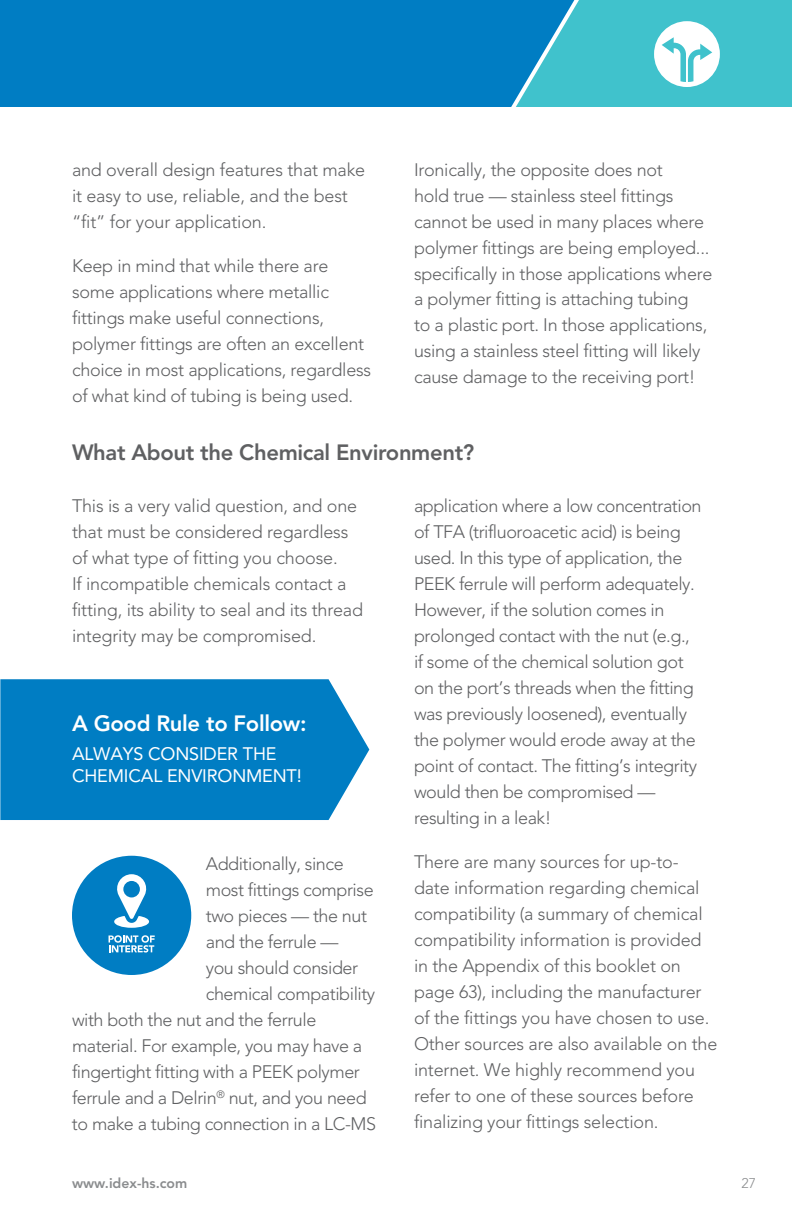
<style>
.page{position:relative;width:792px;height:1224px;background:#fff}
.page>*{position:absolute;margin:0;border:0;box-sizing:border-box;transform-origin:0 0}
.t1{font:800 22px "Avenir LT Std";letter-spacing:-.015em;color:#5f6062}
.t2{font:800 22px "Avenir LT Std";letter-spacing:-.015em;color:#fff}
.t3{font:300 18px/26px "Avenir LT Std";letter-spacing:-.015em;color:#5f6062}
.t4{font:18px/22px "Avenir LT Std";letter-spacing:-.01em;color:#fff}
.t5{font:800 14px "Avenir LT Std";color:#8a8c8e}
.t6{font:300 14px "Avenir LT Std";color:#8a8c8e}
</style>
<div class="page">
<div style="left:0;top:0;width:792px;height:108px;background:#007dc3"></div>
<svg style="left:511px;top:0;width:281px;height:107px;background:#4dc0d0"></svg>
<div style="left:0;top:107px;width:792px;height:123px;background:#fff"></div>
<div style="left:0;top:679px;width:369px;height:141px;background:#007dc3"></div>
<div style="left:72px;top:856px;width:119px;height:119px;background:#007dc3;border-radius:50%"></div>
<svg style="left:109px;top:935px;width:46px;height:18px"></svg>
<svg style="left:114px;top:874px;width:35px;height:54px"></svg>
<p class="t3" style="left:72px;top:156px;width:295px">and overall design features that make it easy to use, reliable, and the best “fit” for your application.</p>
<p class="t3" style="left:72px;top:252px;width:301px">Keep in mind that while there are some applications where metallic fittings make useful connections, polymer fittings are often an excellent choice in most applications, regardless of what kind of tubing is being used.</p>
<p class="t3" style="left:414px;top:156px;width:300px">Ironically, the opposite does not<br>hold true — stainless steel fittings cannot be used in many places where polymer fittings are being employed... specifically in those applications where a polymer fitting is attaching tubing<br>to a plastic port. In those applications, using a stainless steel fitting will likely cause damage to the receiving port!</p>
<p class="t1" style="left:72px;top:439px;width:404px">What About the Chemical Environment?</p>
<p class="t3" style="left:72px;top:493px;width:293px">This is a very valid question, and one that must be considered regardless of what type of fitting you choose.<br>If incompatible chemicals contact a fitting, its ability to seal and its thread integrity may be compromised.</p>
<p class="t3" style="left:414px;top:493px;width:289px">application where a low concentration of TFA (trifluoroacetic acid) is being used. In this type of application, the PEEK ferrule will perform adequately.<br>However, if the solution comes in prolonged contact with the nut (e.g., if some of the chemical solution got on the port’s threads when the fitting was previously loosened), eventually the polymer would erode away at the point of contact. The fitting’s integrity would then be compromised — resulting in a leak!</p>
<p class="t3" style="left:414px;top:849px;width:305px">There are many sources for up-to&shy;date information regarding chemical compatibility (a summary of chemical compatibility information is provided in the Appendix of this booklet on page 63), including the manufacturer of the fittings you have chosen to use.<br>Other sources are also available on the internet. We highly recommend you refer to one of these sources before finalizing your fittings selection.</p>
<p class="t2" style="left:72px;top:710px;width:236px">A Good Rule to Follow:</p>
<p class="t4" style="left:72px;top:743px;width:231px">ALWAYS CONSIDER THE<br>CHEMICAL ENVIRONMENT!</p>
<p class="t3" style="left:206px;top:851px;width:139px">Additionally, since</p>
<p class="t3" style="left:206px;top:877px;width:169px">most fittings comprise</p>
<p class="t3" style="left:206px;top:903px;width:163px">two pieces — the nut</p>
<p class="t3" style="left:206px;top:929px;width:134px">and the ferrule —</p>
<p class="t3" style="left:206px;top:955px;width:154px">you should consider</p>
<p class="t3" style="left:206px;top:981px;width:171px">chemical compatibility</p>
<p class="t3" style="left:72px;top:1007px;width:246px">with both the nut and the ferrule</p>
<p class="t3" style="left:72px;top:1033px;width:292px">material. For example, you may have a</p>
<p class="t3" style="left:72px;top:1059px;width:289px">fingertight fitting with a PEEK polymer</p>
<p class="t3" style="left:72px;top:1085px;width:296px">ferrule and a Delrin<sup>®</sup> nut, and you need</p>
<p class="t3" style="left:72px;top:1111px;width:306px">to make a tubing connection in a LC-MS</p>
<p class="t5" style="left:72px;top:1175px;width:117px">www.idex-hs.com</p>
<p class="t6" style="left:742px;top:1175px;width:16px">27</p>
</div>
